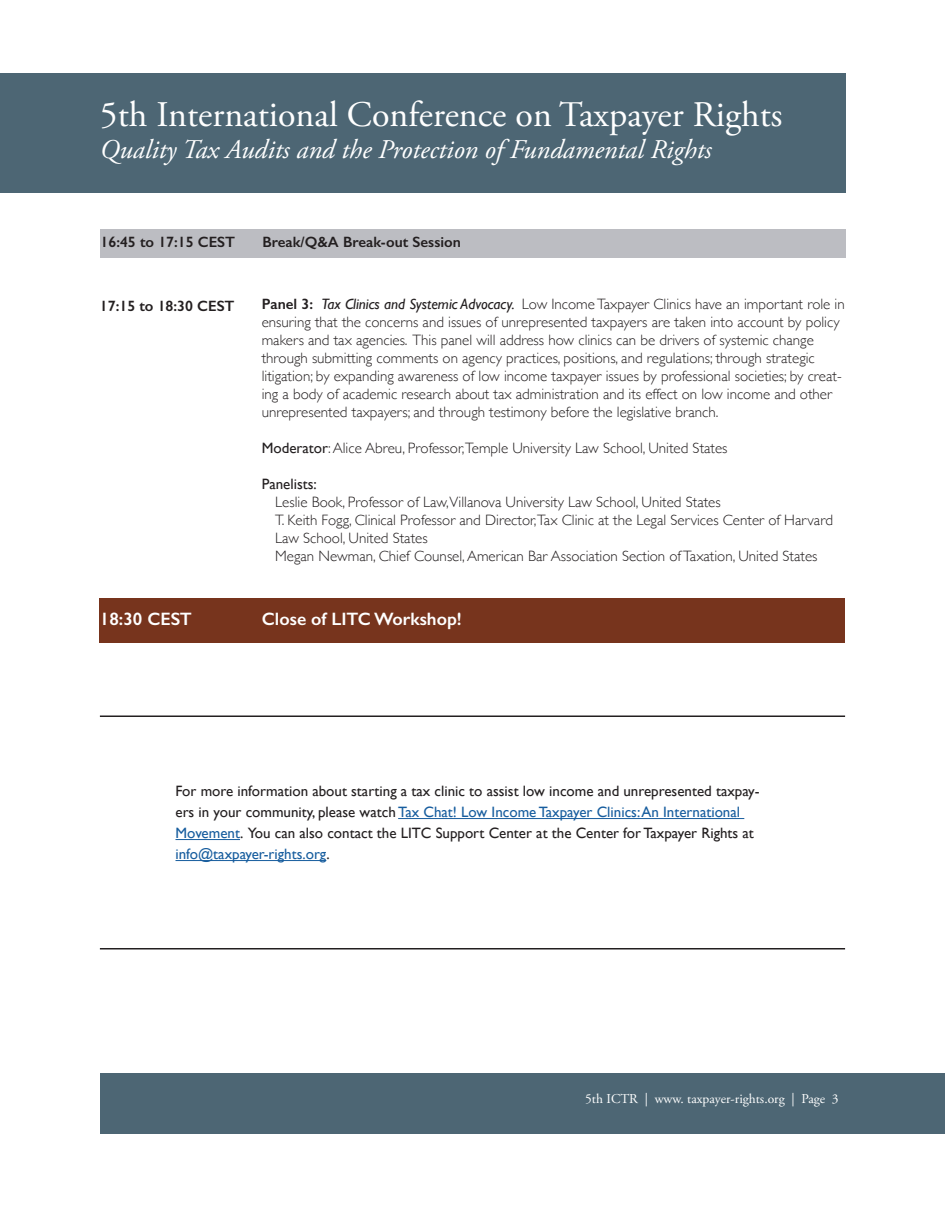
<style>
.page{position:relative;width:945px;height:1215px;background:#fff}
.page>*{position:absolute;margin:0;border:0;box-sizing:border-box;transform-origin:0 0}
.t1{font:36px "Adobe Garamond Pro";color:#fff}
.t2{font:italic 27px "Adobe Garamond Pro";color:#fff}
.t3{font:600 18px "Gill Sans";color:#fff}
.t4{font:300 15px/18px "Gill Sans";color:#231f20}
.t5{font:15px/21px "Gill Sans";color:#231f20}
.t6{font:600 15px "Gill Sans";color:#231f20}
.t7{font:13.5px "Adobe Garamond Pro";color:#fff}
.s1{font-weight:600}
.s2{font-weight:400;font-style:italic}
.s3{font-weight:400}
.s4{color:#175d9e}
</style>
<div class="page">
<div style="left:0;top:73px;width:845px;height:90px;background:#4d6674"></div>
<div style="left:0;top:112px;width:845px;height:81px;background:#4d6674"></div>
<div style="left:101px;top:1073px;width:844px;height:61px;background:#4d6674"></div>
<div style="left:100px;top:230px;width:746px;height:28px;background:#bcbdc2"></div>
<div style="left:100px;top:598px;width:745px;height:45px;background:#77341d"></div>
<hr style="left:398px;top:818px;width:346px;height:1px;background:#175d9e">
<hr style="left:176px;top:839px;width:64px;height:1px;background:#175d9e">
<hr style="left:176px;top:860px;width:150px;height:1px;background:#175d9e">
<hr style="left:100px;top:716px;width:745px;height:1px;background:#231f20">
<hr style="left:100px;top:948px;width:745px;height:2px;background:#231f20">
<h1 class="t1" style="left:100px;top:93px;width:684px">5th International Conference on Taxpayer Rights</h1>
<h2 class="t2" style="left:100px;top:134px;width:613px">Quality Tax Audits and the Protection of Fundamental Rights</h2>
<p class="t6" style="left:100px;top:233px;width:136px">16:45 to 17:15 CEST</p>
<p class="t6" style="left:262px;top:233px;width:200px">Break/Q&amp;A Break-out Session</p>
<p class="t6" style="left:100px;top:297px;width:136px">17:15 to 18:30 CEST</p>
<p class="t4" style="left:262px;top:295px;width:585px"><span class="s1">Panel 3:</span> <span class="s2">Tax Clinics and Systemic Advocacy.</span> Low Income Taxpayer Clinics have an important role in ensuring that the concerns and issues of unrepresented taxpayers are taken into account by policy makers and tax agencies. This panel will address how clinics can be drivers of systemic change through submitting comments on agency practices, positions, and regulations; through strategic litigation; by expanding awareness of low income taxpayer issues by professional societies; by creat&shy;ing a body of academic research about tax administration and its effect on low income and other unrepresented taxpayers; and through testimony before the legislative branch.</p>
<p class="t4" style="left:262px;top:439px;width:467px"><span class="s3">Moderator</span>: Alice Abreu, Professor,Temple University Law School, United States</p>
<p class="t5" style="left:262px;top:474px;width:57px">Panelists:</p>
<p class="t4" style="left:275px;top:493px;width:559px">Leslie Book, Professor of Law,Villanova University Law School, United States<br>T. Keith Fogg, Clinical Professor and Director,Tax Clinic at the Legal Services Center of Harvard Law School, United States<br>Megan Newman, Chief Counsel, American Bar Association Section of Taxation, United States</p>
<p class="t3" style="left:100px;top:608px;width:94px">18:30 CEST</p>
<p class="t3" style="left:262px;top:608px;width:201px">Close of LITC Workshop!</p>
<p class="t5" style="left:176px;top:781px;width:586px">For more information about starting a tax clinic to assist low income and unrepresented taxpay&shy;ers in your community, please watch <span class="s4">Tax Chat! Low Income Taxpayer Clinics: An International Movement</span>. You can also contact the LITC Support Center at the Center for Taxpayer Rights at <span class="s4">info@taxpayer-rights.org</span>.</p>
<p class="t7" style="left:585px;top:1091px;width:255px">5th ICTR | www. taxpayer-rights.org | Page 3</p>
</div>
